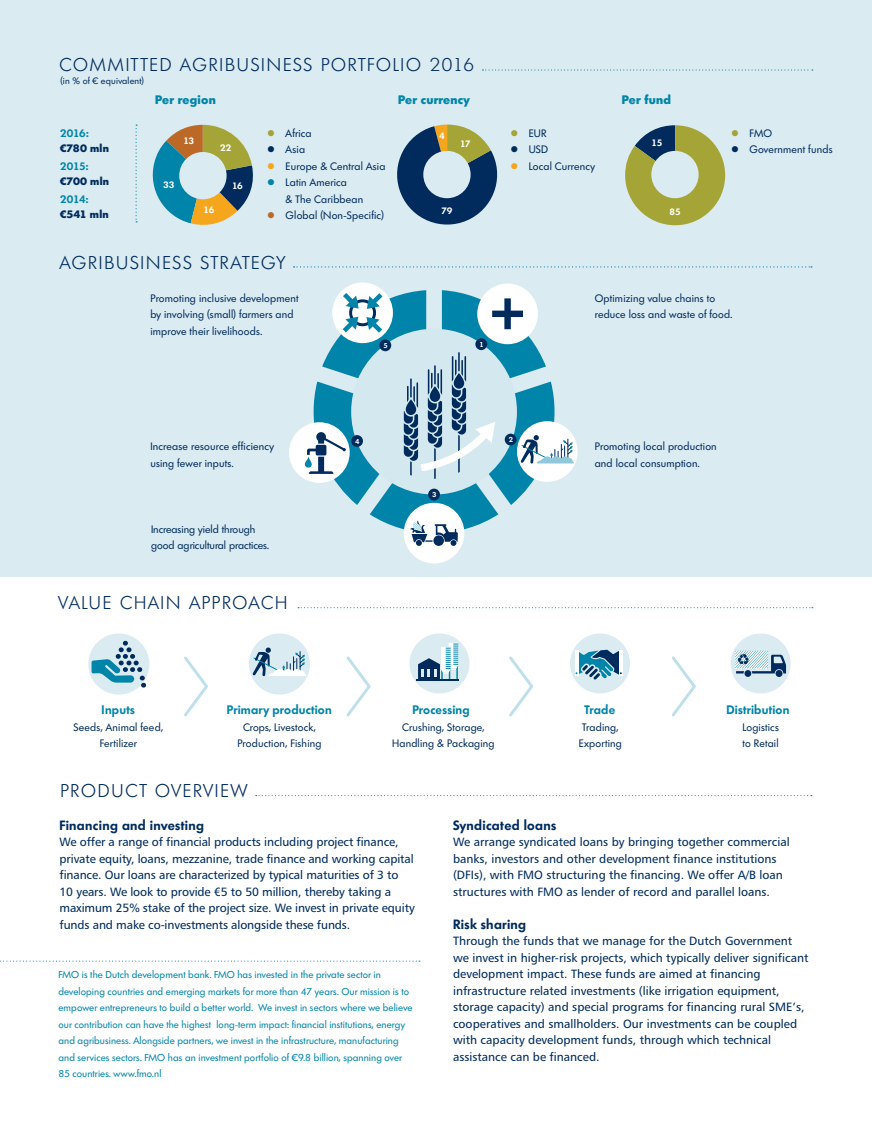
<style>
.page{position:relative;width:872px;height:1127px;background:#fff}
.page>*{position:absolute;margin:0;border:0;box-sizing:border-box;transform-origin:0 0}
.t1{font:300 18px "Limerick";letter-spacing:.1em;color:#002b5c}
.t2{font:600 13.2px "Limerick";letter-spacing:.025em;color:#002b5c}
.t3{font:12px/16.5px "Humanist 777 BT Roman B";color:#002b5c}
.t4{font:600 12px "Limerick";letter-spacing:.02em;color:#0084a9}
.t5{font:800 12px "Limerick";letter-spacing:.025em;color:#0084a9}
.t6{font:10.5px/16.5px "Limerick";letter-spacing:.02em;color:#002b5c}
.t7{font:10.5px/16.5px "Limerick";color:#002b5c}
.t8{font:800 10.5px "Limerick";letter-spacing:.025em;color:#002b5c}
.t9{font:600 10.5px "Limerick";letter-spacing:-.03em;color:#0084a9}
.t10{font:9.75px/16.5px "Limerick";letter-spacing:.01em;color:#0084a9}
.t11{font:600 9px "Limerick";letter-spacing:-.05em;color:#fff}
.t12{font:9px "Limerick";letter-spacing:.02em;color:#002b5c}
.t13{font:600 6.9px "Limerick";color:#fff}
.s1{color:#a5a436}
.s2{color:#f5a61d}
.s3{color:#0084a9}
.s4{color:#bc6928}
</style>
<div class="page">
<svg style="left:256px;top:795px;width:556px;height:1px"></svg>
<svg style="left:298px;top:607px;width:515px;height:1px"></svg>
<div style="left:0;top:0;width:872px;height:576px;background:#daebf1"></div>
<div style="left:477px;top:283px;width:61px;height:61px;background:#fff;border-radius:50%"></div>
<div style="left:404px;top:503px;width:60px;height:60px;background:#fff;border-radius:50%"></div>
<div style="left:332px;top:282px;width:61px;height:61px;background:#fff;border-radius:50%"></div>
<div style="left:289px;top:422px;width:61px;height:61px;background:#fff;border-radius:50%"></div>
<svg style="left:625px;top:125px;width:100px;height:100px"></svg>
<div style="left:651px;top:151px;width:47px;height:47px;background:#daebf1;border-radius:50%"></div>
<svg style="left:152px;top:125px;width:101px;height:100px"></svg>
<div style="left:179px;top:152px;width:48px;height:47px;background:#daebf1;border-radius:50%"></div>
<div style="left:88px;top:633px;width:61px;height:61px;background:#daebf1;border-radius:50%"></div>
<svg style="left:184px;top:656px;width:24px;height:61px"></svg>
<svg style="left:346px;top:656px;width:25px;height:61px"></svg>
<svg style="left:509px;top:656px;width:25px;height:61px"></svg>
<svg style="left:672px;top:656px;width:24px;height:61px"></svg>
<div style="left:570px;top:633px;width:60px;height:60px;background:#daebf1;border-radius:50%"></div>
<svg style="left:575px;top:650px;width:47px;height:30px"></svg>
<div style="left:409px;top:633px;width:60px;height:60px;background:#daebf1;border-radius:50%"></div>
<hr style="left:416px;top:679px;width:43px;height:2px;background:#002b5c">
<svg style="left:418px;top:643px;width:40px;height:36px"></svg>
<div style="left:249px;top:633px;width:61px;height:61px;background:#daebf1;border-radius:50%"></div>
<svg style="left:252px;top:647px;width:54px;height:29px"></svg>
<div style="left:730px;top:633px;width:60px;height:60px;background:#daebf1;border-radius:50%"></div>
<svg style="left:735px;top:651px;width:51px;height:26px"></svg>
<svg style="left:92px;top:641px;width:54px;height:46px"></svg>
<svg style="left:305px;top:290px;width:269px;height:256px"></svg>
<svg style="left:397px;top:125px;width:101px;height:100px"></svg>
<div style="left:423px;top:151px;width:47px;height:47px;background:#daebf1;border-radius:50%"></div>
<svg style="left:136px;top:125px;width:1px;height:97px"></svg>
<div style="left:475px;top:338px;width:12px;height:12px;background:#002b5c;border-radius:50%"></div>
<div style="left:505px;top:434px;width:11px;height:11px;background:#002b5c;border-radius:50%"></div>
<div style="left:428px;top:489px;width:12px;height:11px;background:#002b5c;border-radius:50%"></div>
<div style="left:351px;top:435px;width:12px;height:12px;background:#002b5c;border-radius:50%"></div>
<div style="left:379px;top:339px;width:12px;height:12px;background:#002b5c;border-radius:50%"></div>
<svg style="left:0;top:960px;width:420px;height:1px"></svg>
<h1 class="t1" style="left:59px;top:54px;width:416px">COMMITTED AGRIBUSINESS PORTFOLIO 2016</h1>
<p class="t12" style="left:61px;top:75px;width:85px">(in % of € equivalent)</p>
<p class="t9" style="left:60px;top:126px;width:30px">2016:</p>
<p class="t8" style="left:60px;top:141px;width:50px">€780 mln</p>
<p class="t9" style="left:60px;top:159px;width:30px">2015:</p>
<p class="t8" style="left:60px;top:174px;width:50px">€700 mln</p>
<p class="t9" style="left:60px;top:192px;width:30px">2014:</p>
<p class="t8" style="left:60px;top:207px;width:50px">€541 mln</p>
<p class="t5" style="left:155px;top:92px;width:62px">Per region</p>
<p class="t5" style="left:398px;top:92px;width:73px">Per currency</p>
<p class="t5" style="left:622px;top:92px;width:51px">Per fund</p>
<p class="t11" style="left:651px;top:137px;width:12px">15</p>
<p class="t6" style="left:267px;top:125px;width:46px"><span class="s1">●</span> Africa</p>
<p class="t6" style="left:267px;top:141px;width:39px">● Asia</p>
<p class="t6" style="left:267px;top:158px;width:120px"><span class="s2">●</span> Europe &amp; Central Asia</p>
<p class="t6" style="left:286px;top:174px;width:79px;text-indent:-18px"><span class="s3">●</span> Latin America<br>&amp; The Caribbean</p>
<p class="t6" style="left:267px;top:207px;width:118px"><span class="s4">●</span> Global (Non-Specific)</p>
<p class="t6" style="left:510px;top:125px;width:38px"><span class="s1">●</span> EUR</p>
<p class="t6" style="left:510px;top:141px;width:39px">● USD</p>
<p class="t6" style="left:510px;top:158px;width:86px"><span class="s2">●</span> Local Currency</p>
<p class="t11" style="left:439px;top:130px;width:7px">4</p>
<p class="t11" style="left:183px;top:136px;width:12px">13</p>
<p class="t11" style="left:460px;top:138px;width:12px">17</p>
<p class="t11" style="left:220px;top:142px;width:13px">22</p>
<p class="t11" style="left:163px;top:179px;width:13px">33</p>
<p class="t11" style="left:232px;top:181px;width:12px">16</p>
<p class="t11" style="left:203px;top:204px;width:12px">16</p>
<p class="t11" style="left:441px;top:205px;width:12px">79</p>
<p class="t11" style="left:669px;top:206px;width:13px">85</p>
<h1 class="t1" style="left:60px;top:252px;width:227px">AGRIBUSINESS STRATEGY</h1>
<p class="t6" style="left:731px;top:125px;width:42px"><span class="s1">●</span> FMO</p>
<p class="t6" style="left:731px;top:141px;width:103px">● Government funds</p>
<p class="t6" style="left:150px;top:290px;width:150px">Promoting inclusive development by involving (small) farmers and improve their livelihoods.</p>
<p class="t6" style="left:150px;top:438px;width:125px">Increase resource efficiency using fewer inputs.</p>
<p class="t7" style="left:151px;top:521px;width:119px">Increasing yield through good agricultural practices.</p>
<h1 class="t1" style="left:58px;top:592px;width:230px">VALUE CHAIN APPROACH</h1>
<p class="t13" style="left:383px;top:341px;width:6px">5</p>
<p class="t13" style="left:355px;top:437px;width:6px">4</p>
<p class="t13" style="left:432px;top:491px;width:6px">3</p>
<p class="t13" style="left:479px;top:340px;width:6px">1</p>
<p class="t13" style="left:509px;top:436px;width:6px">2</p>
<p class="t6" style="left:594px;top:290px;width:139px">Optimizing value chains to reduce loss and waste of food.</p>
<p class="t6" style="left:594px;top:438px;width:124px">Promoting local production and local consumption.</p>
<p class="t4" style="left:102px;top:702px;width:35px">Inputs</p>
<p class="t4" style="left:227px;top:702px;width:106px">Primary production</p>
<p class="t4" style="left:584px;top:702px;width:32px">Trade</p>
<p class="t4" style="left:726px;top:702px;width:65px">Distribution</p>
<p class="t6" style="left:74px;top:719px;width:91px;text-align:center">Seeds, Animal feed,<br>Fertilizer</p>
<p class="t6" style="left:237px;top:719px;width:86px;text-align:center">Crops, Livestock,<br>Production, Fishing</p>
<p class="t6" style="left:392px;top:719px;width:104px;text-align:center">Crushing, Storage,<br>Handling &amp; Packaging</p>
<p class="t4" style="left:412px;top:702px;width:59px">Processing</p>
<p class="t6" style="left:579px;top:719px;width:45px;text-align:center">Trading,<br>Exporting</p>
<p class="t6" style="left:742px;top:719px;width:38px">Logistics to Retail</p>
<h1 class="t1" style="left:60px;top:780px;width:188px">PRODUCT OVERVIEW</h1>
<p class="t2" style="left:60px;top:817px;width:146px">Financing and investing</p>
<p class="t3" style="left:60px;top:833px;width:357px">We offer a range of financial products including project finance, private equity, loans, mezzanine, trade finance and working capital finance. Our loans are characterized by typical maturities of 3 to 10 years. We look to provide €5 to 50 million, thereby taking a maximum 25% stake of the project size. We invest in private equity funds and make co-investments alongside these funds.</p>
<p class="t10" style="left:58px;top:966px;width:355px">FMO is the Dutch development bank. FMO has invested in the private sector in developing countries and emerging markets for more than 47 years. Our mission is to empower entrepreneurs to build a better world. We invest in sectors where we believe our contribution can have the highest long-term impact: financial institutions, energy and agribusiness. Alongside partners, we invest in the infrastructure, manufacturing and services sectors. FMO has an investment portfolio of €9.8 billion, spanning over 85 countries. www.fmo.nl</p>
<p class="t2" style="left:453px;top:817px;width:105px">Syndicated loans</p>
<p class="t3" style="left:453px;top:833px;width:338px">We arrange syndicated loans by bringing together commercial banks, investors and other development finance institutions (DFIs), with FMO structuring the financing. We offer A/B loan structures with FMO as lender of record and parallel loans.</p>
<p class="t2" style="left:453px;top:916px;width:75px">Risk sharing</p>
<p class="t3" style="left:453px;top:932px;width:357px">Through the funds that we manage for the Dutch Government we invest in higher-risk projects, which typically deliver significant development impact. These funds are aimed at financing infrastructure related investments (like irrigation equipment, storage capacity) and special programs for financing rural SME’s, cooperatives and smallholders. Our investments can be coupled with capacity development funds, through which technical assistance can be financed.</p>
</div>
